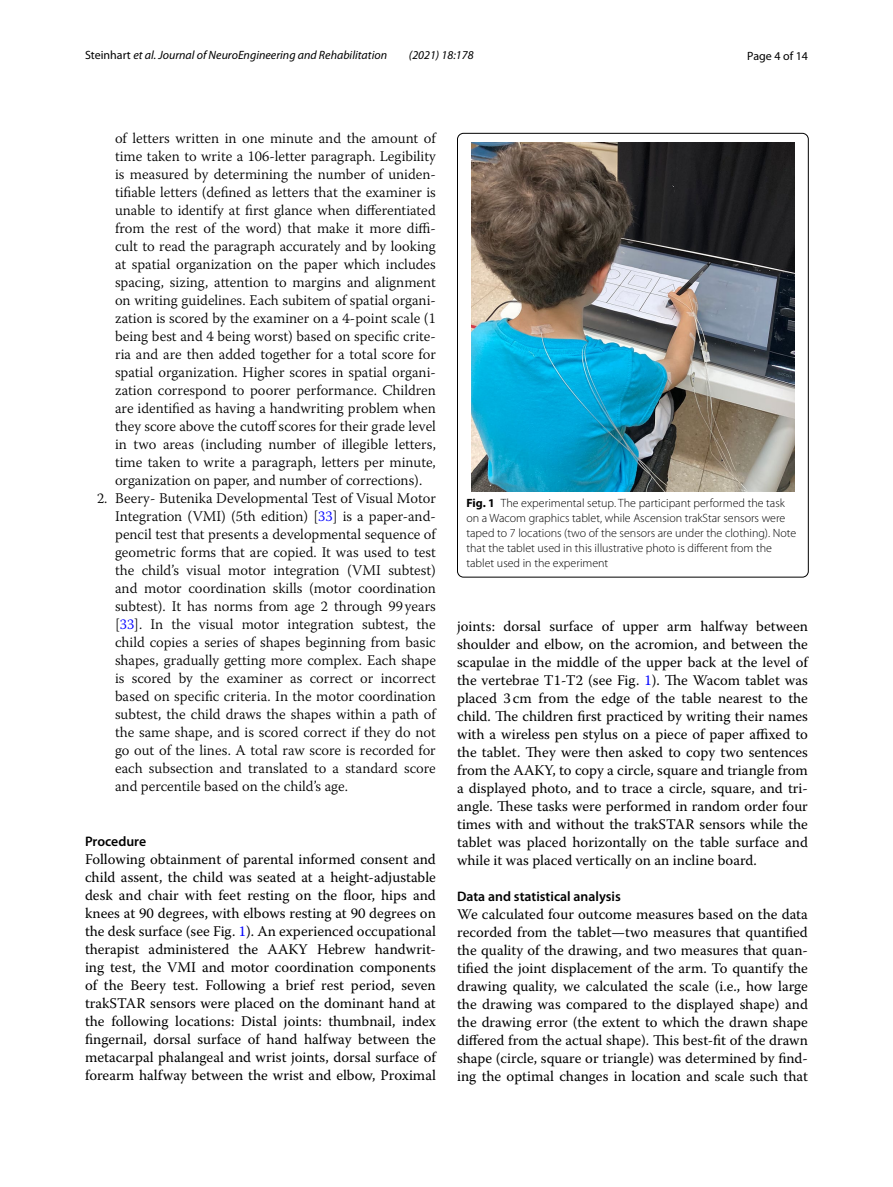
<style>
.page{position:relative;width:893px;height:1187px;background:#fff}
.page>*{position:absolute;margin:0;border:0;box-sizing:border-box;transform-origin:0 0}
.t1{font:14.7px/18px "Warnock Pro";color:#000;text-align:justify}
.t2{font:300 14.7px/18px "Warnock Pro";color:#000;text-align:justify}
.t3{font:600 13.8px "Myriad Pro";color:#000}
.t4{font:300 12px/15px "Myriad Pro";color:#000}
.t5{font:italic 12px "Myriad Pro";color:#000}
.t6{font:12px "Myriad Pro";color:#000}
.s1{font-style:normal}
.s2{color:#00f}
.s3{font-weight:700}
</style>
<div class="page">
<img style="left:471px;top:142px;width:323px;height:349px">
<div style="left:457px;top:133px;width:351px;height:444px;border:1px solid #000;border-radius:6px"></div>
<p class="t5" style="left:85px;top:48px;width:304px"><span class="s1">Steinhart</span> et al. Journal of NeuroEngineering and Rehabilitation</p>
<p class="t5" style="left:409px;top:48px;width:66px">(2021) 18:178</p>
<p class="t6" style="left:747px;top:48px;width:62px">Page 4 of 14</p>
<p class="t2" style="left:115px;top:128px;width:322px">of letters written in one minute and the amount of time taken to write a 106-letter paragraph. Legibility is measured by determining the number of uniden&shy;tifiable letters (defined as letters that the examiner is unable to identify at first glance when differentiated from the rest of the word) that make it more diffi&shy;cult to read the paragraph accurately and by looking at spatial organization on the paper which includes spacing, sizing, attention to margins and alignment on writing guidelines. Each subitem of spatial organi&shy;zation is scored by the examiner on a 4-point scale (1 being best and 4 being worst) based on specific crite&shy;ria and are then added together for a total score for spatial organization. Higher scores in spatial organi&shy;zation correspond to poorer performance. Children are identified as having a handwriting problem when they score above the cutoff scores for their grade level in two areas (including number of illegible letters, time taken to write a paragraph, letters per minute, organization on paper, and number of corrections).</p>
<p class="t2" style="left:115px;top:488px;width:322px;text-indent:-18px">2. Beery- Butenika Developmental Test of Visual Motor Integration (VMI) (5th edition) [<span class="s2">33</span>] is a paper-and&shy;pencil test that presents a developmental sequence of geometric forms that are copied. It was used to test the child’s visual motor integration (VMI subtest) and motor coordination skills (motor coordination subtest). It has norms from age 2 through 99 years [<span class="s2">33</span>]. In the visual motor integration subtest, the child copies a series of shapes beginning from basic shapes, gradually getting more complex. Each shape is scored by the examiner as correct or incorrect based on specific criteria. In the motor coordination subtest, the child draws the shapes within a path of the same shape, and is scored correct if they do not go out of the lines. A total raw score is recorded for each subsection and translated to a standard score and percentile based on the child’s age.</p>
<p class="t3" style="left:85px;top:832px;width:63px">Procedure</p>
<p class="t1" style="left:85px;top:849px;width:352px">Following obtainment of parental informed consent and child assent, the child was seated at a height-adjustable desk and chair with feet resting on the floor, hips and knees at 90 degrees, with elbows resting at 90 degrees on the desk surface (see Fig. <span class="s2">1</span>). An experienced occupational therapist administered the AAKY Hebrew handwrit&shy;ing test, the VMI and motor coordination components of the Beery test. Following a brief rest period, seven trakSTAR sensors were placed on the dominant hand at the following locations: Distal joints: thumbnail, index fingernail, dorsal surface of hand halfway between the metacarpal phalangeal and wrist joints, dorsal surface of forearm halfway between the wrist and elbow, Proximal</p>
<p class="t4" style="left:466px;top:495px;width:331px"><span class="s3">Fig. 1</span> The experimental setup. The participant performed the task on a Wacom graphics tablet, while Ascension trakStar sensors were taped to 7 locations (two of the sensors are under the clothing). Note that the tablet used in this illustrative photo is different from the tablet used in the experiment</p>
<p class="t1" style="left:457px;top:616px;width:352px">joints: dorsal surface of upper arm halfway between shoulder and elbow, on the acromion, and between the scapulae in the middle of the upper back at the level of the vertebrae T1-T2 (see Fig. <span class="s2">1</span>). The Wacom tablet was placed 3cm from the edge of the table nearest to the child. The children first practiced by writing their names with a wireless pen stylus on a piece of paper affixed to the tablet. They were then asked to copy two sentences from the AAKY, to copy a circle, square and triangle from a displayed photo, and to trace a circle, square, and tri&shy;angle. These tasks were performed in random order four times with and without the trakSTAR sensors while the tablet was placed horizontally on the table surface and while it was placed vertically on an incline board.</p>
<p class="t3" style="left:457px;top:887px;width:165px">Data and statistical analysis</p>
<p class="t1" style="left:457px;top:904px;width:352px">We calculated four outcome measures based on the data recorded from the tablet—two measures that quantified the quality of the drawing, and two measures that quan&shy;tified the joint displacement of the arm. To quantify the drawing quality, we calculated the scale (i.e., how large the drawing was compared to the displayed shape) and the drawing error (the extent to which the drawn shape differed from the actual shape). This best-fit of the drawn shape (circle, square or triangle) was determined by find&shy;ing the optimal changes in location and scale such that</p>
</div>
